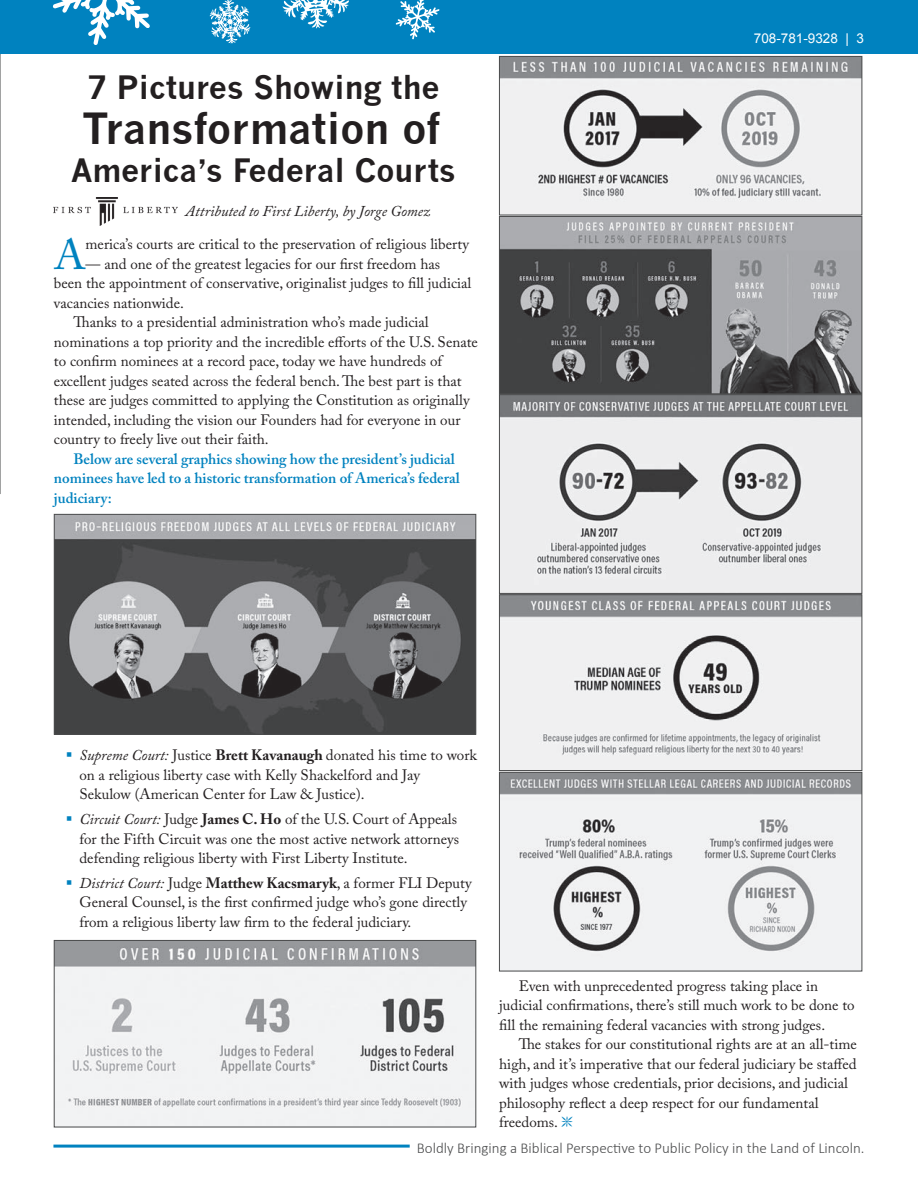
<style>
.page{position:relative;width:918px;height:1188px;background:#fff}
.page>*{position:absolute;margin:0;border:0;box-sizing:border-box;transform-origin:0 0}
.t1{font:42.45px "Adobe Caslon Pro";color:#0082bf}
.t2{font:700 42px "News Gothic";color:#231f20}
.t3{font:700 31.5px "News Gothic";color:#231f20}
.t4{font:15px/19.5px "Adobe Caslon Pro";color:#231f20}
.t5{font:600 15px/19.5px "Adobe Caslon Pro";color:#0082bf}
.t6{font:300 15px "Calibri";color:#4b4c4d}
.t7{font:italic 15px "Adobe Caslon Pro";color:#231f20}
.t8{font:13.5px "Arial";color:#fff}
.s1{color:#0082bf}
.s2{font-style:italic}
.s3{font-weight:700}
</style>
<div class="page">
<svg style="left:0;top:54px;width:1px;height:440px"></svg>
<div style="left:0;top:0;width:918px;height:54px;background:#0082bf"></div>
<hr style="left:53px;top:1145px;width:357px;height:3px;background:#0082bf">
<img style="left:56px;top:516px;width:418px;height:216px">
<div style="left:54px;top:514px;width:422px;height:220px;border:1px solid #4b4c4d"></div>
<img style="left:56px;top:942px;width:418px;height:183px">
<div style="left:54px;top:940px;width:422px;height:187px;border:1px solid #4b4c4d"></div>
<img style="left:499px;top:58px;width:363px;height:534px">
<div style="left:499px;top:56px;width:363px;height:159px;border:1px solid #4b4c4d"></div>
<div style="left:499px;top:216px;width:363px;height:178px;border:1px solid #4b4c4d"></div>
<div style="left:499px;top:394px;width:363px;height:200px;border:1px solid #4b4c4d"></div>
<img style="left:499px;top:597px;width:363px;height:372px">
<div style="left:499px;top:595px;width:363px;height:176px;border:1px solid #4b4c4d"></div>
<div style="left:499px;top:772px;width:363px;height:199px;border:1px solid #4b4c4d"></div>
<img style="left:54px;top:198px;width:123px;height:28px">
<svg style="left:396px;top:0;width:44px;height:40px"></svg>
<svg style="left:282px;top:0;width:67px;height:28px"></svg>
<svg style="left:210px;top:0;width:40px;height:44px"></svg>
<svg style="left:53px;top:0;width:97px;height:45px"></svg>
<h3 class="t3" style="left:87px;top:68px;width:354px">7 Pictures Showing the</h3>
<h2 class="t2" style="left:82px;top:103px;width:360px">Transformation of</h2>
<h3 class="t3" style="left:71px;top:151px;width:386px">America’s Federal Courts</h3>
<p class="t7" style="left:186px;top:202px;width:246px">Attributed to First Liberty, by Jorge Gomez</p>
<h1 class="t1" style="left:54px;top:229px;width:33px">A</h1>
<p class="t4" style="left:86px;top:234px;width:385px">merica’s courts are critical to the preservation of religious liberty</p>
<p class="t4" style="left:86px;top:254px;width:356px">— and one of the greatest legacies for our first freedom has</p>
<p class="t4" style="left:54px;top:273px;width:419px">been the appointment of conservative, originalist judges to fill judicial</p>
<p class="t4" style="left:54px;top:293px;width:131px">vacancies nationwide.</p>
<p class="t4" style="left:73px;top:312px;width:357px">Thanks to a presidential administration who’s made judicial</p>
<p class="t4" style="left:54px;top:332px;width:426px">nominations a top priority and the incredible efforts of the U.S. Senate</p>
<p class="t4" style="left:54px;top:351px;width:390px">to confirm nominees at a record pace, today we have hundreds of</p>
<p class="t4" style="left:54px;top:371px;width:409px">excellent judges seated across the federal bench. The best part is that</p>
<p class="t4" style="left:54px;top:390px;width:417px">these are judges committed to applying the Constitution as originally</p>
<p class="t4" style="left:54px;top:410px;width:408px">intended, including the vision our Founders had for everyone in our</p>
<p class="t4" style="left:54px;top:429px;width:216px">country to freely live out their faith.</p>
<p class="t5" style="left:54px;top:449px;width:407px;text-indent:20px">Below are several graphics showing how the president’s judicial nominees have led to a historic transformation of America’s federal judiciary:</p>
<p class="t8" style="left:754px;top:30px;width:112px">708-781-9328 | 3</p>
<p class="t4" style="left:79px;top:745px;width:399px;text-indent:-13px"><span class="s1">▪</span> <span class="s2">Supreme Court:</span> Justice <span class="s3">Brett Kavanaugh</span> donated his time to work on a religious liberty case with Kelly Shackelford and Jay<br>Sekulow (American Center for Law &amp; Justice).</p>
<p class="t4" style="left:79px;top:809px;width:381px;text-indent:-13px"><span class="s1">▪</span> <span class="s2">Circuit Court:</span> Judge <span class="s3">James C. Ho</span> of the U.S. Court of Appeals for the Fifth Circuit was one the most active network attorneys defending religious liberty with First Liberty Institute.</p>
<p class="t4" style="left:79px;top:873px;width:394px;text-indent:-13px"><span class="s1">▪</span> <span class="s2">District Court:</span> Judge <span class="s3">Matthew Kacsmaryk</span>, a former FLI Deputy<br>General Counsel, is the first confirmed judge who’s gone directly from a religious liberty law firm to the federal judiciary.</p>
<p class="t4" style="left:499px;top:976px;width:357px;text-indent:20px">Even with unprecedented progress taking place in judicial confirmations, there’s still much work to be done to fill the remaining federal vacancies with strong judges.</p>
<p class="t4" style="left:499px;top:1034px;width:359px;text-indent:19px">The stakes for our constitutional rights are at an all-time high, and it’s imperative that our federal judiciary be staffed with judges whose credentials, prior decisions, and judicial philosophy reflect a deep respect for our fundamental freedoms.</p>
<p class="t6" style="left:417px;top:1139px;width:449px">Boldly Bringing a Biblical Perspective to Public Policy in the Land of Lincoln.</p>
</div>
